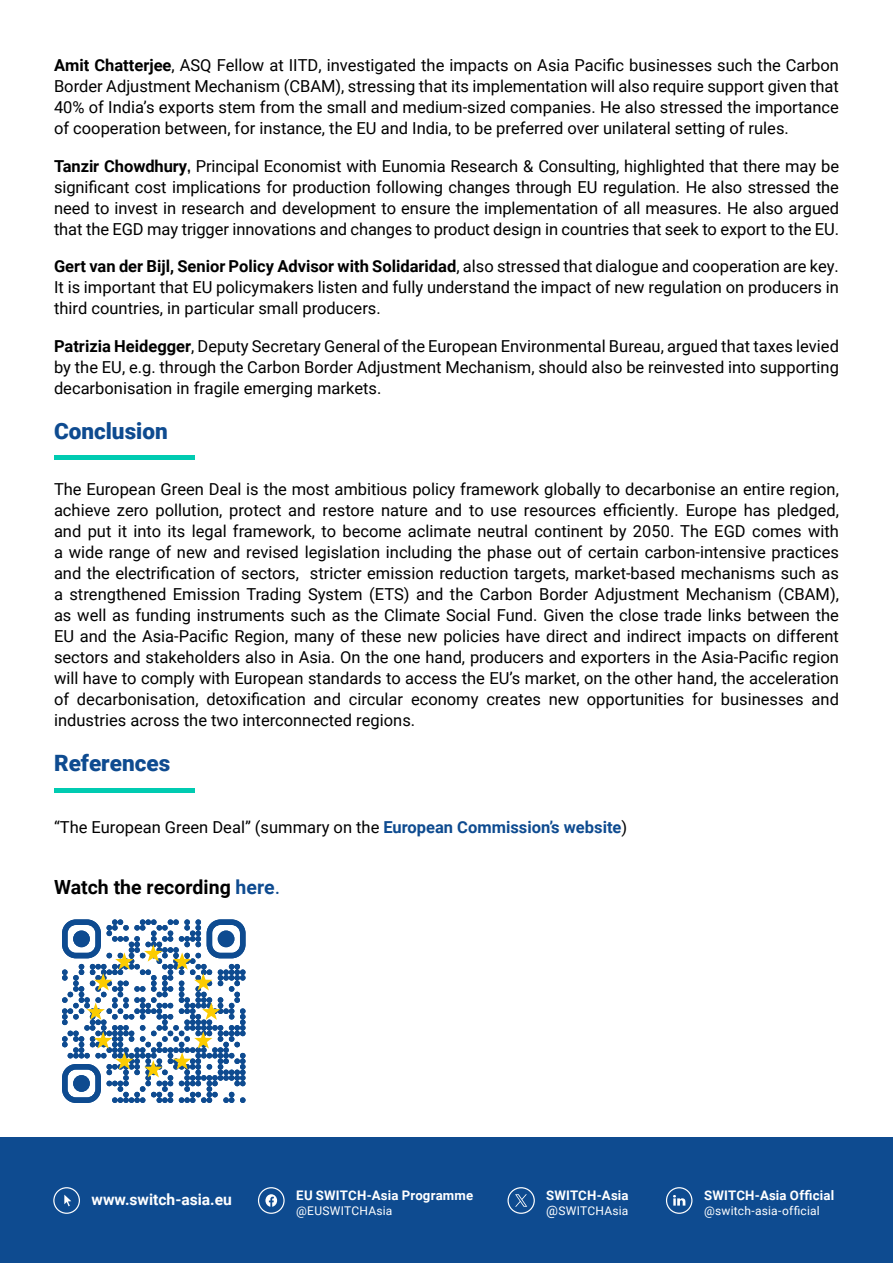
<style>
.page{position:relative;width:893px;height:1263px;background:#fff}
.page>*{position:absolute;margin:0;border:0;box-sizing:border-box;transform-origin:0 0}
.headings{font:900 22.5px "Roboto";color:#0e4b90}
.t1{font:700 19.5px "Roboto";color:#000}
.t2{font:16.5px/21px "Roboto";color:#000;text-align:justify}
.t3{font:700 15.6px "Roboto";color:#fff}
.t4{font:700 13.2px "Roboto";letter-spacing:.01em;color:#fff}
.t5{font:12px "Roboto";letter-spacing:.02em;color:#fff}
.s1{font-weight:700}
.s2{font-family:"Raleway";font-weight:700}
.s3{font-weight:700;color:#0e4b90}
.s4{color:#0e4b90}
.s5{font-weight:400;font-size:21px;color:#0e4b90}
.s6{font-size:13.2px}
</style>
<div class="page">
<div style="left:54px;top:455px;width:141px;height:5px;background:#00cbb1"></div>
<div style="left:54px;top:788px;width:141px;height:5px;background:#00cbb1"></div>
<div style="left:0;top:1137px;width:893px;height:126px;background:#0e4b90"></div>
<svg style="left:265px;top:1194px;width:12px;height:13px"></svg>
<div style="left:258px;top:1187px;width:27px;height:27px;border:1px solid #fff;border-radius:50%"></div>
<svg style="left:64px;top:1195px;width:7px;height:11px"></svg>
<div style="left:53px;top:1187px;width:27px;height:27px;border:1px solid #fff;border-radius:50%"></div>
<svg style="left:673px;top:1195px;width:12px;height:10px"></svg>
<div style="left:666px;top:1187px;width:26px;height:27px;border:1px solid #fff;border-radius:50%"></div>
<div style="left:507px;top:1187px;width:28px;height:27px;border:1px solid #fff;border-radius:50%"></div>
<svg style="left:515px;top:1194px;width:12px;height:13px"></svg>
<svg style="left:62px;top:919px;width:184px;height:184px"></svg>
<p class="t2" style="left:54px;top:54px;width:786px"><span class="s1">Amit Chatterjee</span>, ASQ Fellow at IITD, investigated the impacts on Asia Pacific businesses such the Carbon Border Adjustment Mechanism (CBAM), stressing that its implementation will also require support given that 40% of India’s exports stem from the small and medium-sized companies. He also stressed the importance of cooperation between, for instance, the EU and India, to be preferred over unilateral setting of rules.</p>
<p class="t2" style="left:54px;top:155px;width:787px"><span class="s1">Tanzir Chowdhury</span><span class="s2">,</span> Principal Economist with Eunomia Research &amp; Consulting, highlighted that there may be significant cost implications for production following changes through EU regulation. He also stressed the need to invest in research and development to ensure the implementation of all measures. He also argued that the EGD may trigger innovations and changes to product design in countries that seek to export to the EU.</p>
<p class="t2" style="left:54px;top:255px;width:786px"><span class="s1">Gert van der Bijl, Senior Policy Advisor with Solidaridad</span>, also stressed that dialogue and cooperation are key.<br>It is important that EU policymakers listen and fully understand the impact of new regulation on producers in third countries, in particular small producers.</p>
<p class="t2" style="left:54px;top:335px;width:786px"><span class="s1">Patrizia Heidegger</span>, Deputy Secretary General of the European Environmental Bureau, argued that taxes levied by the EU, e.g. through the Carbon Border Adjustment Mechanism, should also be reinvested into supporting decarbonisation in fragile emerging markets.</p>
<p class="headings" style="left:54px;top:415px;width:115px">Conclusion</p>
<p class="t2" style="left:54px;top:478px;width:786px">The European Green Deal is the most ambitious policy framework globally to decarbonise an entire region, achieve zero pollution, protect and restore nature and to use resources efficiently. Europe has pledged, and put it into its legal framework, to become aclimate neutral continent by 2050. The EGD comes with a wide range of new and revised legislation including the phase out of certain carbon-intensive practices and the electrification of sectors, stricter emission reduction targets, market-based mechanisms such as a strengthened Emission Trading System (ETS) and the Carbon Border Adjustment Mechanism (CBAM), as well as funding instruments such as the Climate Social Fund. Given the close trade links between the EU and the Asia-Pacific Region, many of these new policies have direct and indirect impacts on different sectors and stakeholders also in Asia. On the one hand, producers and exporters in the Asia-Pacific region will have to comply with European standards to access the EU’s market, on the other hand, the acceleration of decarbonisation, detoxification and circular economy creates new opportunities for businesses and industries across the two interconnected regions.</p>
<p class="headings" style="left:54px;top:747px;width:118px">References</p>
<p class="t2" style="left:54px;top:816px;width:575px">“The European Green Deal” (summary on the <span class="s3">European Commission’s website</span>)</p>
<p class="t1" style="left:54px;top:873px;width:228px">Watch the recording <span class="s4">here</span><span class="s5">.</span></p>
<p class="t3" style="left:92px;top:1188px;width:142px">www.switch-asia.eu</p>
<p class="t4" style="left:296px;top:1186px;width:179px">EU SWITCH-Asia Programme</p>
<p class="t5" style="left:296px;top:1202px;width:98px">@EUSWITCHAsia</p>
<p class="t4" style="left:546px;top:1185px;width:84px">SWITCH-Asia</p>
<p class="t5" style="left:546px;top:1203px;width:84px"><span class="s6">@</span>SWITCHAsia</p>
<p class="t4" style="left:704px;top:1186px;width:132px">SWITCH-Asia Official</p>
<p class="t5" style="left:704px;top:1202px;width:117px">@switch-asia-official</p>
</div>
